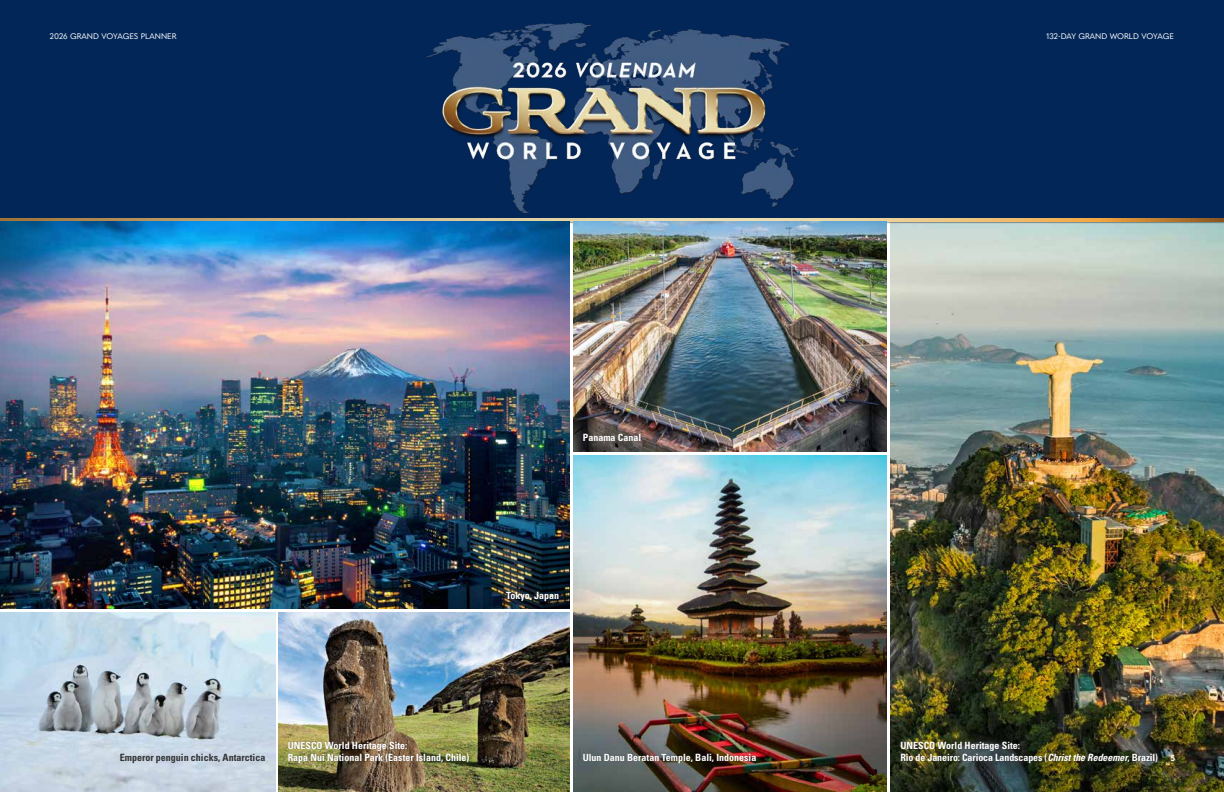
<style>
.page{position:relative;width:1224px;height:792px;background:#fff}
.page>*{position:absolute;margin:0;border:0;box-sizing:border-box;transform-origin:0 0}
.t1{font:700 condensed 10px/12px "Univers LT Std";color:#fff}
.t2{font:700 condensed 10px "Univers LT Std";color:#333}
.t3{font:8px "Quasimoda";color:#fff}
.t4{font:700 8px "Quasimoda";color:#fff}
.s1{font-style:italic}
</style>
<div class="page">
<div style="left:0;top:0;width:1224px;height:220px;background:#022658"></div>
<img style="left:427px;top:24px;width:370px;height:188px">
<img style="left:0;top:224px;width:569px;height:384px">
<img style="left:0;top:612px;width:275px;height:180px">
<img style="left:278px;top:612px;width:291px;height:180px">
<img style="left:573px;top:224px;width:314px;height:228px">
<img style="left:573px;top:456px;width:314px;height:336px">
<img style="left:891px;top:224px;width:333px;height:568px">
<div style="left:289px;top:741px;width:181px;height:23px;background:#231f20;opacity:.35"></div>
<div style="left:901px;top:741px;width:258px;height:23px;background:#231f20;opacity:.35"></div>
<div style="left:584px;top:753px;width:173px;height:11px;background:#231f20;opacity:.35"></div>
<div style="left:293px;top:572px;width:273px;height:36px;background:#333;opacity:.55"></div>
<div style="left:583px;top:422px;width:145px;height:23px;background:#231f20;opacity:.35"></div>
<div style="left:0;top:218px;width:1224px;height:6px;background:#231f20;opacity:.55"></div>
<svg style="left:0;top:218px;width:1224px;height:4px;background:#b8aa85"></svg>
<p class="t3" style="left:50px;top:30px;width:128px">2026 GRAND VOYAGES PLANNER</p>
<h2 class="t3" style="left:1047px;top:30px;width:129px">132-DAY GRAND WORLD VOYAGE</h2>
<p class="t1" style="left:583px;top:431px;width:60px">Panama Canal</p>
<p class="t1" style="left:506px;top:589px;width:55px">Tokyo, Japan</p>
<p class="t1" style="left:288px;top:739px;width:183px">UNESCO World Heritage Site:<br>Rapa Nui National Park (Easter Island, Chile)</p>
<p class="t1" style="left:900px;top:739px;width:121px">UNESCO World Heritage Site:</p>
<p class="t2" style="left:120px;top:751px;width:147px">Emperor penguin chicks, Antarctica</p>
<p class="t1" style="left:583px;top:751px;width:175px">Ulun Danu Beratan Temple, Bali, Indonesia</p>
<p class="t1" style="left:900px;top:751px;width:259px">Rio de Janeiro: Carioca Landscapes (<span class="s1">Christ the Redeemer</span>, Brazil)</p>
<p class="t4" style="left:1170px;top:752px;width:6px">5</p>
</div>
